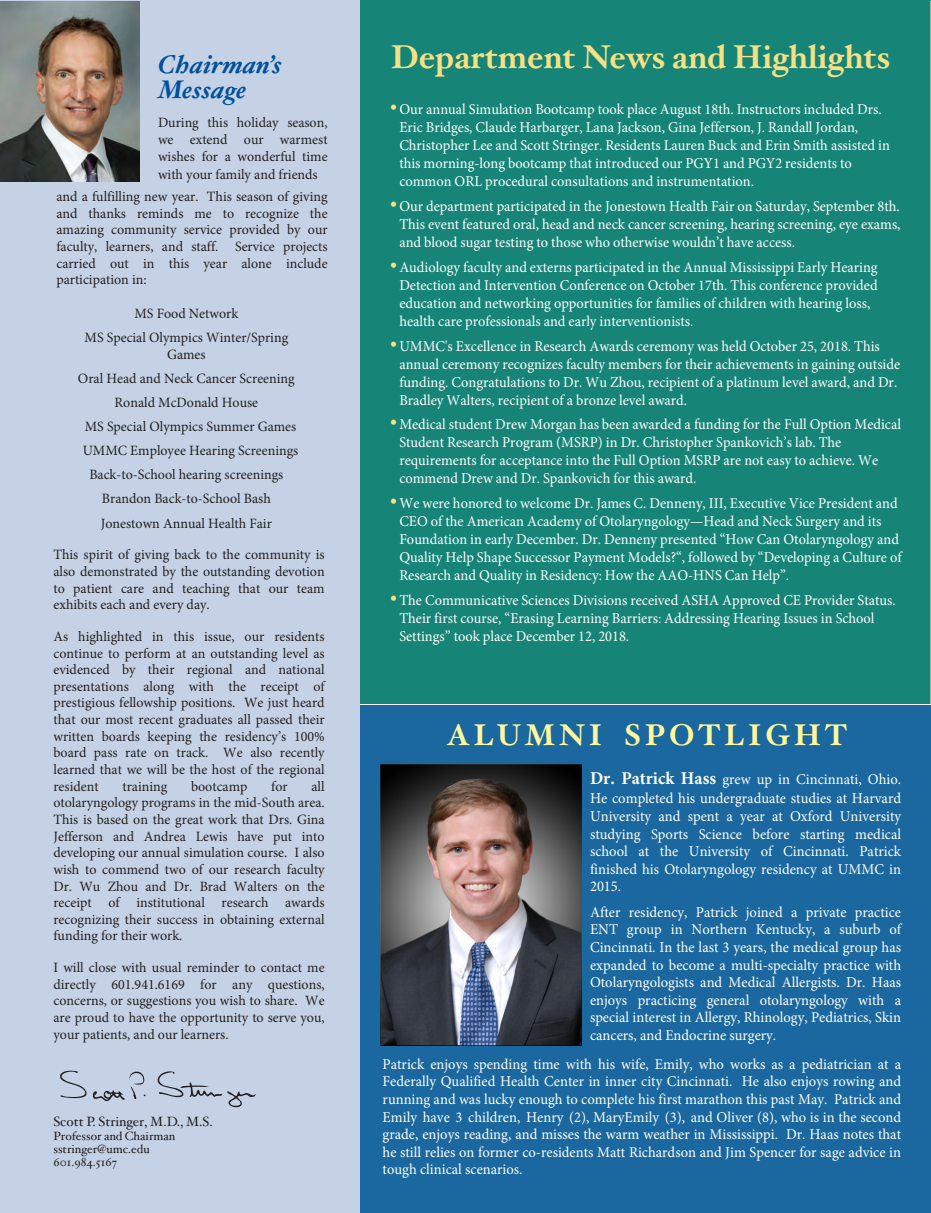
<style>
.page{position:relative;width:931px;height:1213px;background:#fff}
.page>*{position:absolute;margin:0;border:0;box-sizing:border-box;transform-origin:0 0}
.t1{font:700 33px "Hoefler Txt";color:#f6e084}
.t2{font:700 30px "Hoefler Txt";letter-spacing:.12em;color:#fff79c}
.t3{font:italic 700 25.5px/24.8px "Hoefler Txt";color:#01529a}
.t4{font:15px/18px "Minion Pro";color:#fff;scale:.96 1}
.t5{font:15px/17.7px "Minion Pro";color:#fff;text-align:justify}
.t6{font:14.25px/16.6px "Minion Pro";color:#231f20;text-align:justify}
.t7{font:13.5px "Hoefler Txt";color:#231f20}
.t8{font:12px/13.2px "Hoefler Txt";color:#231f20}
.s1{font-family:"Hoefler Txt";font-size:19.5px;color:#f6e187}
.s2{font-weight:700;font-size:18px}
</style>
<div class="page">
<div style="left:0;top:0;width:360px;height:1212px;background:#c5d2e5"></div>
<img style="left:0;top:1px;width:139px;height:180px">
<svg style="left:157px;top:1071px;width:99px;height:36px"></svg>
<svg style="left:60px;top:1070px;width:86px;height:31px"></svg>
<div style="left:360px;top:0;width:570px;height:703px;background:#168578"></div>
<hr style="left:930px;top:2px;width:1px;height:1210px;background:#d1e3d5">
<div style="left:360px;top:705px;width:570px;height:507px;background:#1a689f"></div>
<img style="left:381px;top:764px;width:200px;height:280px">
<p class="t3" style="left:158px;top:52px;width:126px">Chairman’s<br>Message</p>
<p class="t6" style="left:158px;top:114px;width:171px;line-height:17.2px">During this holiday season, we extend our warmest wishes for a wonderful time with your family and friends</p>
<p class="t6" style="left:56px;top:188px;width:273px">and a fulfilling new year. This season of giving and thanks reminds me to recognize the amazing community service provided by our faculty, learners, and staff. Service projects carried out in this year alone include participation in:</p>
<p class="t6" style="left:85px;top:301px;width:205px;line-height:24.2px;text-align:center">MS Food Network<br>MS Special Olympics Winter/Spring</p>
<p class="t6" style="left:78px;top:342px;width:222px;line-height:24.2px;text-align:center">Games<br>Oral Head and Neck Cancer Screening<br>Ronald McDonald House<br>MS Special Olympics Summer Games<br>UMMC Employee Hearing Screenings<br>Back-to-School hearing screenings<br>Brandon Back-to-School Bash<br>Jonestown Annual Health Fair</p>
<p class="t6" style="left:53px;top:546px;width:273px">This spirit of giving back to the community is also demonstrated by the outstanding devotion to patient care and teaching that our team exhibits each and every day.</p>
<p class="t6" style="left:53px;top:628px;width:273px">As highlighted in this issue, our residents continue to perform at an outstanding level as evidenced by their regional and national presentations along with the receipt of prestigious fellowship positions. We just heard that our most recent graduates all passed their written boards keeping the residency’s 100% board pass rate on track. We also recently learned that we will be the host of the regional resident</p>
<p class="t6" style="left:53px;top:777px;width:273px;text-indent:258px">all otolaryngology programs in the mid-South area.<br>This is based on the great work that Drs. Gina Jefferson and Andrea Lewis have put into developing our annual simulation course. I also wish to commend two of our research faculty Dr. Wu Zhou and Dr. Brad Walters on the receipt of institutional research awards recognizing their success in obtaining external funding for their work.</p>
<p class="t6" style="left:53px;top:959px;width:273px">I will close with usual reminder to contact me directly 601.941.6169 for any questions, concerns, or suggestions you wish to share. We are proud to have the opportunity to serve you, your patients, and our learners.</p>
<p class="t6" style="left:122px;top:777px;width:46px">training</p>
<p class="t6" style="left:191px;top:777px;width:58px">bootcamp</p>
<p class="t6" style="left:271px;top:777px;width:18px">for</p>
<p class="t7" style="left:53px;top:1111px;width:161px">Scott P. Stringer, M.D., M.S.</p>
<p class="t8" style="left:53px;top:1128px;width:123px">Professor and Chairman sstringer@umc.edu<br>601.984.5167</p>
<p class="t1" style="left:391px;top:32px;width:501px">Department News and Highlights</p>
<p class="t4" style="left:399px;top:100px;width:512px;text-indent:-9px"><span class="s1">•</span> Our annual Simulation Bootcamp took place August 18th. Instructors included Drs.<br>Eric Bridges, Claude Harbarger, Lana Jackson, Gina Jefferson, J. Randall Jordan, Christopher Lee and Scott Stringer. Residents Lauren Buck and Erin Smith assisted in this morning-long bootcamp that introduced our PGY1 and PGY2 residents to common ORL procedural consultations and instrumentation.</p>
<p class="t4" style="left:399px;top:197px;width:523px;text-align:justify;text-indent:-9px"><span class="s1">•</span> Our department participated in the Jonestown Health Fair on Saturday, September 8th.<br>This event featured oral, head and neck cancer screening, hearing screening, eye exams, and blood sugar testing to those who otherwise wouldn’t have access.</p>
<p class="t4" style="left:399px;top:258px;width:500px;text-indent:-9px"><span class="s1">•</span> Audiology faculty and externs participated in the Annual Mississippi Early Hearing Detection and Intervention Conference on October 17th. This conference provided education and networking opportunities for families of children with hearing loss, health care professionals and early interventionists.</p>
<p class="t4" style="left:399px;top:337px;width:523px;text-indent:-9px"><span class="s1">•</span> UMMC's Excellence in Research Awards ceremony was held October 25, 2018. This annual ceremony recognizes faculty members for their achievements in gaining outside funding. Congratulations to Dr. Wu Zhou, recipient of a platinum level award, and Dr.<br>Bradley Walters, recipient of a bronze level award.</p>
<p class="t4" style="left:399px;top:415px;width:524px;text-indent:-9px"><span class="s1">•</span> Medical student Drew Morgan has been awarded a funding for the Full Option Medical Student Research Program (MSRP) in Dr. Christopher Spankovich’s lab. The requirements for acceptance into the Full Option MSRP are not easy to achieve. We commend Drew and Dr. Spankovich for this award.</p>
<p class="t4" style="left:399px;top:494px;width:525px;text-indent:-9px"><span class="s1">•</span> We were honored to welcome Dr. James C. Denneny, III, Executive Vice President and CEO of the American Academy of Otolaryngology—Head and Neck Surgery and its Foundation in early December. Dr. Denneny presented “How Can Otolaryngology and Quality Help Shape Successor Payment Models?“, followed by “Developing a Culture of Research and Quality in Residency: How the AAO-HNS Can Help”.</p>
<p class="t4" style="left:399px;top:591px;width:518px;text-indent:-9px"><span class="s1">•</span> The Communicative Sciences Divisions received ASHA Approved CE Provider Status.<br>Their first course, “Erasing Learning Barriers: Addressing Hearing Issues in School<br>Settings” took place December 12, 2018.</p>
<p class="t2" style="left:447px;top:711px;width:402px">ALUMNI SPOTLIGHT</p>
<p class="t5" style="left:590px;top:770px;width:313px"><span class="s2">Dr. Patrick Hass</span> grew up in Cincinnati, Ohio.<br>He completed his undergraduate studies at Harvard University and spent a year at Oxford University studying Sports Science before starting medical school at the University of Cincinnati. Patrick finished his Otolaryngology residency at UMMC in 2015.</p>
<p class="t5" style="left:590px;top:902px;width:313px">After residency, Patrick joined a private practice ENT group in Northern Kentucky, a suburb of Cincinnati. In the last 3 years, the medical group has expanded to become a multi-specialty practice with Otolaryngologists and Medical Allergists. Dr. Haas enjoys practicing general otolaryngology with a special interest in Allergy, Rhinology, Pediatrics, Skin cancers, and Endocrine surgery.</p>
<p class="t5" style="left:383px;top:1054px;width:520px">Patrick enjoys spending time with his wife, Emily, who works as a pediatrician at a Federally Qualified Health Center in inner city Cincinnati. He also enjoys rowing and running and was lucky enough to complete his first marathon this past May. Patrick and Emily have 3 children, Henry (2), MaryEmily (3), and Oliver (8), who is in the second grade, enjoys reading, and misses the warm weather in Mississippi. Dr. Haas notes that he still relies on former co-residents Matt Richardson and Jim Spencer for sage advice in tough clinical scenarios.</p>
</div>
